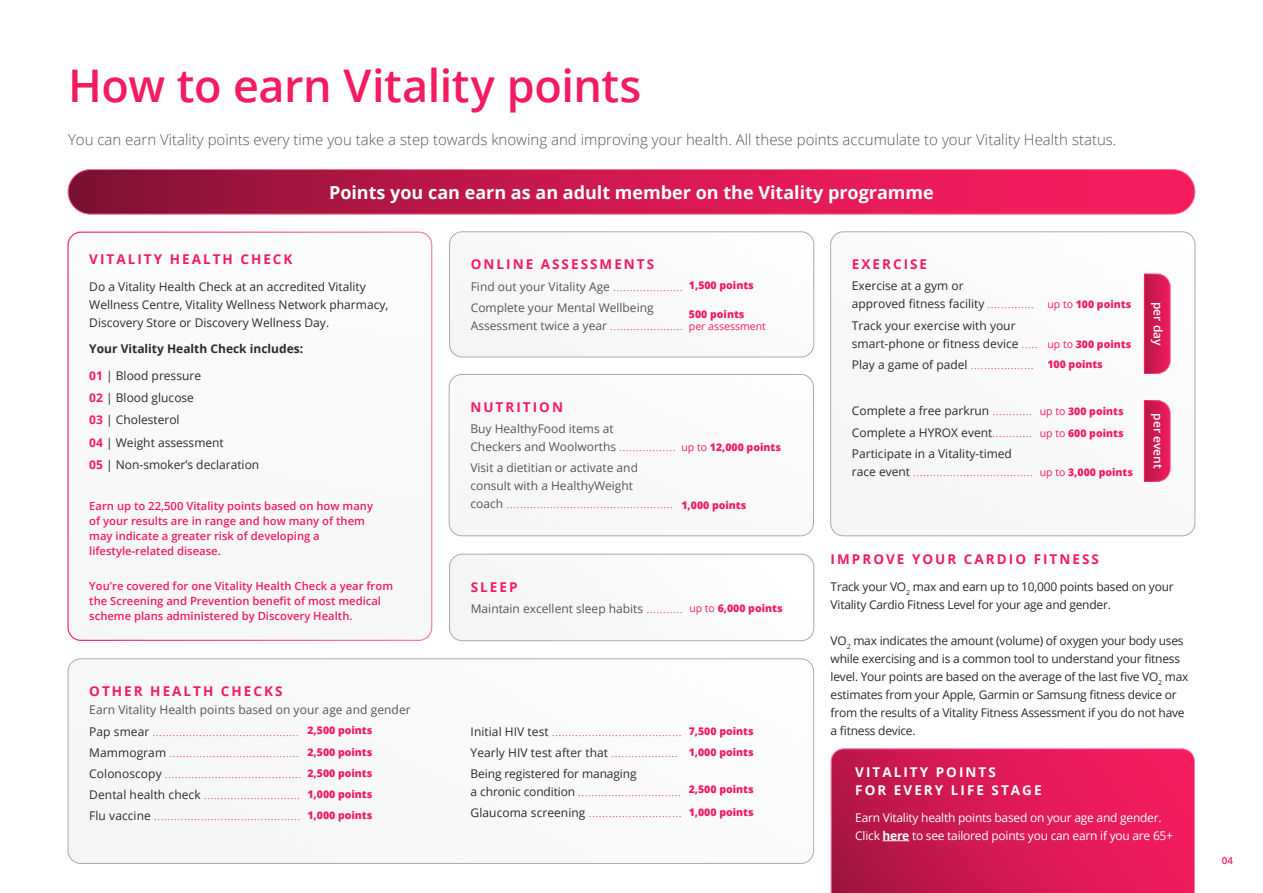
<style>
.page{position:relative;width:1263px;height:893px;background:#fff}
.page>*{position:absolute;margin:0;border:0;box-sizing:border-box;transform-origin:0 0}
.t1{font:600 45px "Open Sans";letter-spacing:-.01em;color:#f41c5e}
.t2{font:700 18px "Open Sans";color:#fff}
.t3{font:300 15px "Open Sans";color:#545556}
.t4{font:700 13.5px "Open Sans";letter-spacing:.15em;color:#f41c5e}
.t5{font:700 13.5px/18px "Open Sans";letter-spacing:.15em;color:#fff}
.t6{font:12px/18px "Open Sans";letter-spacing:-.01em;color:#292b2c}
.t7{font:300 12px/21.1px "Open Sans";color:#f41c5e}
.t8{font:12px/18px "Open Sans";color:#545556}
.t9{font:12px/18px "Open Sans";letter-spacing:-.02em;color:#fff}
.t10{font:700 12px "Open Sans";color:#292b2c}
.t11{font:600 12px "Open Sans";color:#fff}
.t12{font:600 11.25px/15px "Open Sans";color:#f41c5e}
.t13{font:10.5px "Open Sans";color:#f41c5e}
.t14{font:800 10.5px "Open Sans";color:#f41c5e}
.t15{font:600 9.75px "Open Sans";color:#f41c5e}
.s1{font-weight:700;color:#f41c5e}
.s2{font-weight:400;color:#545556}
.s3{font-weight:400;color:#292b2c}
.s4{font-weight:800;font-size:10.5px}
.s5{font-weight:300;color:#f41c5e}
.s6{font-weight:800;font-size:10.5px;color:#f41c5e}
.s7{font-size:10.5px;color:#f41c5e}
.s8{font-weight:400;font-size:10.5px}
.s9{font-weight:700}
</style>
<div class="page">
<svg style="left:68px;top:170px;width:1127px;height:44px;background:#c9184e"></svg>
<div style="left:68px;top:169px;width:1127px;height:46px;border:1px solid #f8779e;border-radius:22px"></div>
<svg style="left:831px;top:748px;width:364px;height:145px;background:#d71d55"></svg>
<svg style="left:68px;top:659px;width:746px;height:204px"></svg>
<div style="left:68px;top:659px;width:746px;height:205px;border:1px solid #a9aaab;border-radius:13px"></div>
<svg style="left:449px;top:232px;width:365px;height:125px"></svg>
<div style="left:449px;top:232px;width:365px;height:125px;border:1px solid #a9aaab;border-radius:13px"></div>
<svg style="left:449px;top:554px;width:365px;height:87px"></svg>
<div style="left:449px;top:554px;width:365px;height:87px;border:1px solid #a9aaab;border-radius:13px"></div>
<div style="left:449px;top:374px;width:365px;height:162px;border:1px solid #a9aaab;border-radius:13px"></div>
<svg style="left:883px;top:840px;width:26px;height:1px"></svg>
<svg style="left:831px;top:232px;width:364px;height:304px"></svg>
<div style="left:830px;top:232px;width:365px;height:304px;border:1px solid #a9aaab;border-radius:13px"></div>
<svg style="left:1143px;top:273px;width:28px;height:101px;background:#d92c61"></svg>
<svg style="left:1143px;top:400px;width:28px;height:82px;background:#d92c61"></svg>
<h1 class="t1" style="left:68px;top:55px;width:575px">How to earn Vitality points</h1>
<p class="t3" style="left:68px;top:129px;width:1050px">You can earn Vitality points every time you take a step towards knowing and improving your health. All these points accumulate to your Vitality Health status.</p>
<h2 class="t2" style="left:329px;top:179px;width:606px">Points you can earn as an adult member on the Vitality programme</h2>
<p class="t4" style="left:89px;top:250px;width:205px">VITALITY HEALTH CHECK</p>
<p class="t6" style="left:89px;top:277px;width:301px">Do a Vitality Health Check at an accredited Vitality<br>Wellness Centre, Vitality Wellness Network pharmacy,<br>Discovery Store or Discovery Wellness Day.</p>
<p class="t10" style="left:89px;top:340px;width:215px">Your Vitality Health Check includes:</p>
<p class="t6" style="left:89px;top:364px;width:171px;line-height:22.2px"><span class="s1">01</span> | Blood pressure<br><span class="s1">02</span> | Blood glucose<br><span class="s1">03</span> | Cholesterol<br><span class="s1">04</span> | Weight assessment<br><span class="s1">05</span> | Non-smoker’s declaration</p>
<p class="t12" style="left:89px;top:499px;width:285px">Earn up to 22,500 Vitality points based on how many of your results are in range and how many of them may indicate a greater risk of developing a lifestyle-related disease.</p>
<p class="t12" style="left:89px;top:578px;width:305px">You’re covered for one Vitality Health Check a year from the Screening and Prevention benefit of most medical scheme plans administered by Discovery Health.</p>
<p class="t4" style="left:89px;top:682px;width:195px">OTHER HEALTH CHECKS</p>
<p class="t7" style="left:89px;top:699px;width:323px"><span class="s2">Earn Vitality Health points based on your age and gender </span><span class="s3">Pap smear</span> ............................................ <span class="s4">2,500 points </span><span class="s3">Mammogram</span> ....................................... <span class="s4">2,500 points </span><span class="s3">Colonoscopy</span> ......................................... <span class="s4">2,500 points </span><span class="s3">Dental health check</span> ............................. <span class="s4">1,000 points<br></span><span class="s3">Flu vaccine</span> ............................................ <span class="s4">1,000 points</span></p>
<p class="t4" style="left:471px;top:255px;width:185px">ONLINE ASSESSMENTS</p>
<p class="t8" style="left:471px;top:275px;width:285px;line-height:21.1px">Find out your Vitality Age <span class="s5">.....................</span> <span class="s6">1,500 points<br></span>Complete your Mental Wellbeing</p>
<p class="t7" style="left:471px;top:314px;width:214px"><span class="s2">Assessment twice a year</span> ......................</p>
<p class="t14" style="left:689px;top:306px;width:57px">500 points</p>
<p class="t13" style="left:689px;top:319px;width:78px">per assessment</p>
<p class="t4" style="left:470px;top:398px;width:94px">NUTRITION</p>
<p class="t8" style="left:470px;top:420px;width:312px">Buy HealthyFood items at<br>Checkers and Woolworths <span class="s5">.................</span> <span class="s7">up to</span> <span class="s6">12,000 points</span></p>
<p class="t8" style="left:470px;top:459px;width:277px">Visit a dietitian or activate and<br>consult with a HealthyWeight<br>coach <span class="s5">..................................................</span> <span class="s6">1,000 points</span></p>
<p class="t4" style="left:471px;top:577px;width:48px">SLEEP</p>
<p class="t8" style="left:471px;top:599px;width:313px">Maintain excellent sleep habits <span class="s5">...........</span> <span class="s7">up to</span> <span class="s6">6,000 points</span></p>
<p class="t6" style="left:471px;top:721px;width:285px;line-height:21.1px;text-align:justify">Initial HIV test <span class="s5">.......................................</span> <span class="s6">7,500 points </span>Yearly HIV test after that <span class="s5">....................</span> <span class="s6">1,000 points </span>Being registered for managing</p>
<p class="t7" style="left:471px;top:781px;width:285px"><span class="s3">a chronic condition</span> ............................... <sup>2,500</sup> <sup>points<br></sup><span class="s3">Glaucoma screening</span> ............................ <span class="s4">1,000 points</span></p>
<p class="t4" style="left:852px;top:255px;width:77px">EXERCISE</p>
<p class="t6" style="left:852px;top:277px;width:281px">Exercise at a gym or<br>approved fitness facility <span class="s5">..............</span> <span class="s7">up to</span> <span class="s6">100 points</span></p>
<p class="t6" style="left:852px;top:316px;width:281px">Track your exercise with your<br>smart-phone or fitness device <span class="s5">.....</span> <span class="s7">up to</span> <span class="s6">300 points</span></p>
<p class="t7" style="left:852px;top:353px;width:252px"><span class="s3">Play a game of padel</span> ................... <span class="s4">100 points</span></p>
<p class="t6" style="left:852px;top:400px;width:273px;line-height:21.1px;text-align:justify">Complete a free parkrun <span class="s5">............</span> <span class="s7">up to</span> <span class="s6">300 points </span>Complete a HYROX event<span class="s5">............</span> <span class="s7">up to</span> <span class="s6">600 points </span>Participate in a Vitality-timed</p>
<p class="t7" style="left:852px;top:460px;width:283px"><span class="s3">race event</span> .................................... <span class="s8">up to</span> <span class="s4">3,000 points</span></p>
<p class="t11" style="left:1166px;top:302px;width:45px;rotate:90deg">per day</p>
<p class="t11" style="left:1166px;top:413px;width:57px;rotate:90deg">per event</p>
<p class="t4" style="left:831px;top:550px;width:270px">IMPROVE YOUR CARDIO FITNESS</p>
<p class="t6" style="left:831px;top:577px;width:345px">Track your VO<sub>2</sub> max and earn up to 10,000 points based on your<br>Vitality Cardio Fitness Level for your age and gender.</p>
<p class="t6" style="left:831px;top:631px;width:359px">VO<sub>2</sub> max indicates the amount (volume) of oxygen your body uses while exercising and is a common tool to understand your fitness level. Your points are based on the average of the last five VO<sub>2</sub> max estimates from your Apple, Garmin or Samsung fitness device or from the results of a Vitality Fitness Assessment if you do not have a fitness device.</p>
<p class="t5" style="left:855px;top:763px;width:188px">VITALITY POINTS<br>FOR EVERY LIFE STAGE</p>
<p class="t9" style="left:855px;top:808px;width:319px">Earn Vitality health points based on your age and gender.<br>Click <span class="s9">here</span> to see tailored points you can earn if you are 65+</p>
<p class="t15" style="left:1222px;top:854px;width:13px">04</p>
</div>
